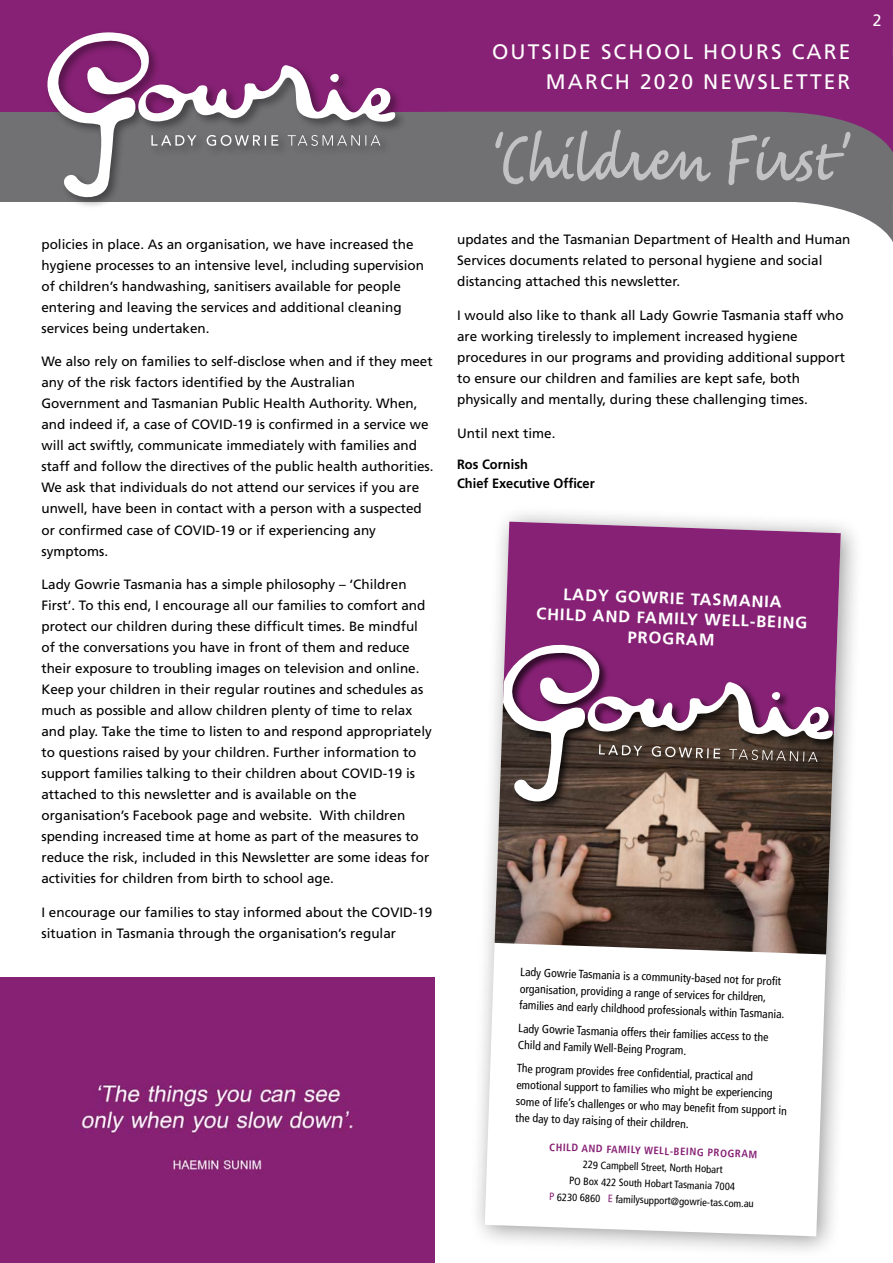
<style>
.page{position:relative;width:893px;height:1263px;background:#fff}
.page>*{position:absolute;margin:0;border:0;box-sizing:border-box;transform-origin:0 0}
.t1{font:21px/29.8px "Frutiger";letter-spacing:.1em;color:#fff;text-align:right}
.t2{font:700 16.5px/20.1px "Frutiger";color:#fff;text-align:center}
.t3{font:16.5px "Frutiger";color:#fff;scale:.95 1}
.t4{font:13.5px/21px "Frutiger";color:#000}
.t5{font:700 13.5px/18.8px "Frutiger";color:#000;scale:.95 1}
.t6{font:condensed 11.85px/16.5px "Frutiger";color:#000}
.t7{font:condensed 10.65px/16.5px "Frutiger";color:#000;text-align:center}
.t8{font:700 condensed 10.65px "Frutiger";color:#872175}
.s1{color:#872175}
</style>
<div class="page">
<div style="left:0;top:978px;width:434px;height:285px;background:#872174"></div>
<div style="left:0;top:68px;width:893px;height:134px;background:#717073"></div>
<div style="left:0;top:0;width:893px;height:55px;background:#872175"></div>
<div style="left:0;top:14px;width:448px;height:98px;background:#872175"></div>
<svg style="left:407px;top:55px;width:486px;height:90px;fill:#872175"></svg>
<svg style="left:730px;top:145px;width:163px;height:97px;fill:#727074"></svg>
<div style="left:45px;top:30px;width:362px;height:180px;background:#000;opacity:.4"></div>
<svg style="left:39px;top:31px;width:357px;height:170px"></svg>
<svg style="left:495px;top:130px;width:355px;height:55px"></svg>
<div style="left:468px;top:505px;width:396px;height:755px;background:#000;opacity:.4"></div>
<svg style="left:485px;top:522px;width:356px;height:714px"></svg>
<img style="left:495px;top:735px;width:340px;height:219px">
<svg style="left:486px;top:522px;width:355px;height:213px;background:#943b84"></svg>
<svg style="left:496px;top:641px;width:345px;height:182px;background:#846a6d"></svg>
<svg style="left:499px;top:644px;width:335px;height:162px;background:#7e536c"></svg>
<h1 class="t1" style="left:492px;top:36px;width:360px">OUTSIDE SCHOOL HOURS CARE<br>MARCH 2020 NEWSLETTER</h1>
<p class="t3" style="left:873px;top:11px;width:11px">2</p>
<p class="t4" style="left:41px;top:233px;width:384px">policies in place. As an organisation, we have increased the hygiene processes to an intensive level, including supervision of children’s handwashing, sanitisers available for people entering and leaving the services and additional cleaning services being undertaken.</p>
<p class="t4" style="left:41px;top:351px;width:393px">We also rely on families to self-disclose when and if they meet any of the risk factors identified by the Australian Government and Tasmanian Public Health Authority. When, and indeed if, a case of COVID-19 is confirmed in a service we will act swiftly, communicate immediately with families and staff and follow the directives of the public health authorities.<br>We ask that individuals do not attend our services if you are unwell, have been in contact with a person with a suspected or confirmed case of COVID-19 or if experiencing any symptoms.</p>
<p class="t4" style="left:41px;top:574px;width:392px">Lady Gowrie Tasmania has a simple philosophy – ‘Children First’. To this end, I encourage all our families to comfort and protect our children during these difficult times. Be mindful of the conversations you have in front of them and reduce their exposure to troubling images on television and online.<br>Keep your children in their regular routines and schedules as much as possible and allow children plenty of time to relax and play. Take the time to listen to and respond appropriately to questions raised by your children. Further information to support families talking to their children about COVID-19 is attached to this newsletter and is available on the organisation’s Facebook page and website. With children spending increased time at home as part of the measures to reduce the risk, included in this Newsletter are some ideas for activities for children from birth to school age.</p>
<p class="t4" style="left:41px;top:902px;width:392px">I encourage our families to stay informed about the COVID-19 situation in Tasmania through the organisation’s regular</p>
<p class="t4" style="left:457px;top:229px;width:395px">updates and the Tasmanian Department of Health and Human<br>Services documents related to personal hygiene and social distancing attached this newsletter.</p>
<p class="t4" style="left:457px;top:305px;width:389px">I would also like to thank all Lady Gowrie Tasmania staff who are working tirelessly to implement increased hygiene procedures in our programs and providing additional support to ensure our children and families are kept safe, both physically and mentally, during these challenging times.</p>
<p class="t4" style="left:457px;top:423px;width:98px">Until next time.</p>
<p class="t5" style="left:457px;top:455px;width:146px">Ros Cornish<br>Chief Executive Officer</p>
<p class="t2" style="left:537px;top:583px;width:273px;rotate:2deg">LADY GOWRIE TASMANIA<br>CHILD AND FAMILY WELL-BEING<br>PROGRAM</p>
<p class="t6" style="left:521px;top:964px;width:267px;rotate:2deg">Lady Gowrie Tasmania is a community-based not for profi t organisation, providing a range of services for children, families and early childhood professionals within Tasmania.</p>
<p class="t6" style="left:519px;top:1020px;width:252px;rotate:2deg">Lady Gowrie Tasmania offers their families access to the<br>Child and Family Well-Being Program.</p>
<p class="t6" style="left:517px;top:1060px;width:273px;rotate:2deg">The program provides free confi dential, practical and emotional support to families who might be experiencing some of life’s challenges or who may benefi t from support in the day to day raising of their children.</p>
<p class="t8" style="left:550px;top:1140px;width:209px;rotate:2deg">CHILD AND FAMILY WELL-BEING PROGRAM</p>
<p class="t7" style="left:551px;top:1155px;width:206px;rotate:2deg">229 Campbell Street, North Hobart<br>PO Box 422 South Hobart Tasmania 7004<br><span class="s1">P</span> 6230 6860 <span class="s1">E</span> familysupport@gowrie-tas.com.au</p>
</div>
